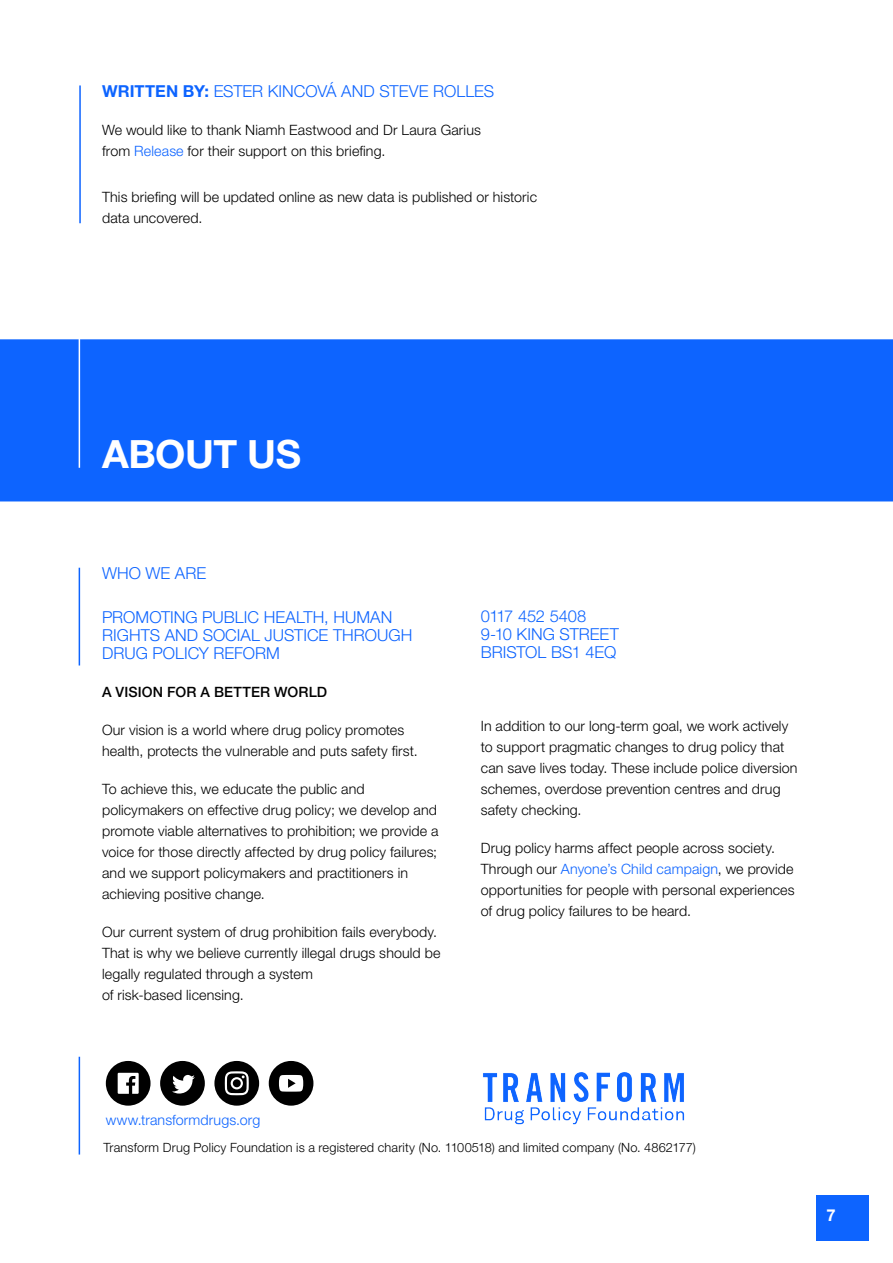
<style>
.page{position:relative;width:893px;height:1263px;background:#fff}
.page>*{position:absolute;margin:0;border:0;box-sizing:border-box;transform-origin:0 0}
.t1{font:700 39px "Helvetica Neue LT Std";letter-spacing:-.015em;color:#fff}
.t2{font:300 16.5px/18px "Helvetica Neue LT Std";color:#0d64ff}
.t3{font:700 16.5px "Helvetica Neue LT Std";color:#fff}
.t4{font:300 14.25px/21px "Helvetica Neue LT Std";letter-spacing:.01em;color:#000}
.t5{font:500 14.25px "Helvetica Neue LT Std";letter-spacing:.01em;color:#000}
.t6{font:300 14.25px "Helvetica Neue LT Std";letter-spacing:.01em;color:#0d64ff}
.t7{font:300 12.75px "Helvetica Neue LT Std";letter-spacing:.01em;color:#000}
.s1{font-weight:700}
.s2{color:#0d64ff}
</style>
<div class="page">
<div style="left:816px;top:1195px;width:53px;height:45px;background:#0d64ff"></div>
<div style="left:0;top:339px;width:893px;height:162px;background:#0d64ff"></div>
<hr style="left:79px;top:339px;width:1px;height:129px;background:#fff">
<hr style="left:79px;top:568px;width:1px;height:97px;background:#0d64ff">
<hr style="left:79px;top:1057px;width:1px;height:97px;background:#0d64ff">
<img style="left:483px;top:1073px;width:202px;height:52px">
<div style="left:160px;top:1061px;width:45px;height:45px;background:#000;border-radius:50%"></div>
<svg style="left:172px;top:1075px;width:23px;height:18px"></svg>
<div style="left:106px;top:1061px;width:45px;height:45px;background:#000;border-radius:50%"></div>
<svg style="left:118px;top:1073px;width:21px;height:21px"></svg>
<div style="left:214px;top:1061px;width:45px;height:45px;background:#000;border-radius:50%"></div>
<svg style="left:225px;top:1071px;width:24px;height:24px"></svg>
<div style="left:269px;top:1061px;width:44px;height:45px;background:#000;border-radius:50%"></div>
<svg style="left:279px;top:1075px;width:24px;height:17px"></svg>
<hr style="left:79px;top:85px;width:2px;height:138px;background:#0d64ff">
<p class="t2" style="left:102px;top:82px;width:394px"><span class="s1">WRITTEN BY:</span> ESTER KINCOVÁ AND STEVE ROLLES</p>
<p class="t4" style="left:102px;top:119px;width:380px">We would like to thank Niamh Eastwood and Dr Laura Garius from <span class="s2">Release</span> for their support on this briefing.</p>
<p class="t4" style="left:102px;top:186px;width:437px">This briefing will be updated online as new data is published or historic data uncovered.</p>
<h1 class="t1" style="left:102px;top:430px;width:200px">ABOUT US</h1>
<p class="t2" style="left:102px;top:564px;width:106px">WHO WE ARE</p>
<p class="t2" style="left:102px;top:608px;width:312px">PROMOTING PUBLIC HEALTH, HUMAN<br>RIGHTS AND SOCIAL JUSTICE THROUGH<br>DRUG POLICY REFORM</p>
<p class="t5" style="left:102px;top:683px;width:227px">A VISION FOR A BETTER WORLD</p>
<p class="t4" style="left:102px;top:719px;width:317px">Our vision is a world where drug policy promotes health, protects the vulnerable and puts safety first.</p>
<p class="t4" style="left:102px;top:778px;width:338px">To achieve this, we educate the public and policymakers on effective drug policy; we develop and promote viable alternatives to prohibition; we provide a voice for those directly affected by drug policy failures; and we support policymakers and practitioners in achieving positive change.</p>
<p class="t4" style="left:102px;top:921px;width:340px">Our current system of drug prohibition fails everybody.<br>That is why we believe currently illegal drugs should be legally regulated through a system<br>of risk-based licensing.</p>
<p class="t2" style="left:481px;top:607px;width:140px">0117 452 5408<br>9-10 KING STREET<br>BRISTOL BS1 4EQ</p>
<p class="t4" style="left:481px;top:715px;width:318px">In addition to our long-term goal, we work actively to support pragmatic changes to drug policy that can save lives today. These include police diversion schemes, overdose prevention centres and drug safety checking.</p>
<p class="t4" style="left:481px;top:837px;width:315px">Drug policy harms affect people across society.<br>Through our <span class="s2">Anyone’s Child campaign</span>, we provide opportunities for people with personal experiences of drug policy failures to be heard.</p>
<p class="t6" style="left:106px;top:1111px;width:156px">www.transformdrugs.org</p>
<p class="t7" style="left:103px;top:1140px;width:594px">Transform Drug Policy Foundation is a registered charity (No. 1100518) and limited company (No. 4862177)</p>
<p class="t3" style="left:826px;top:1205px;width:11px">7</p>
</div>
